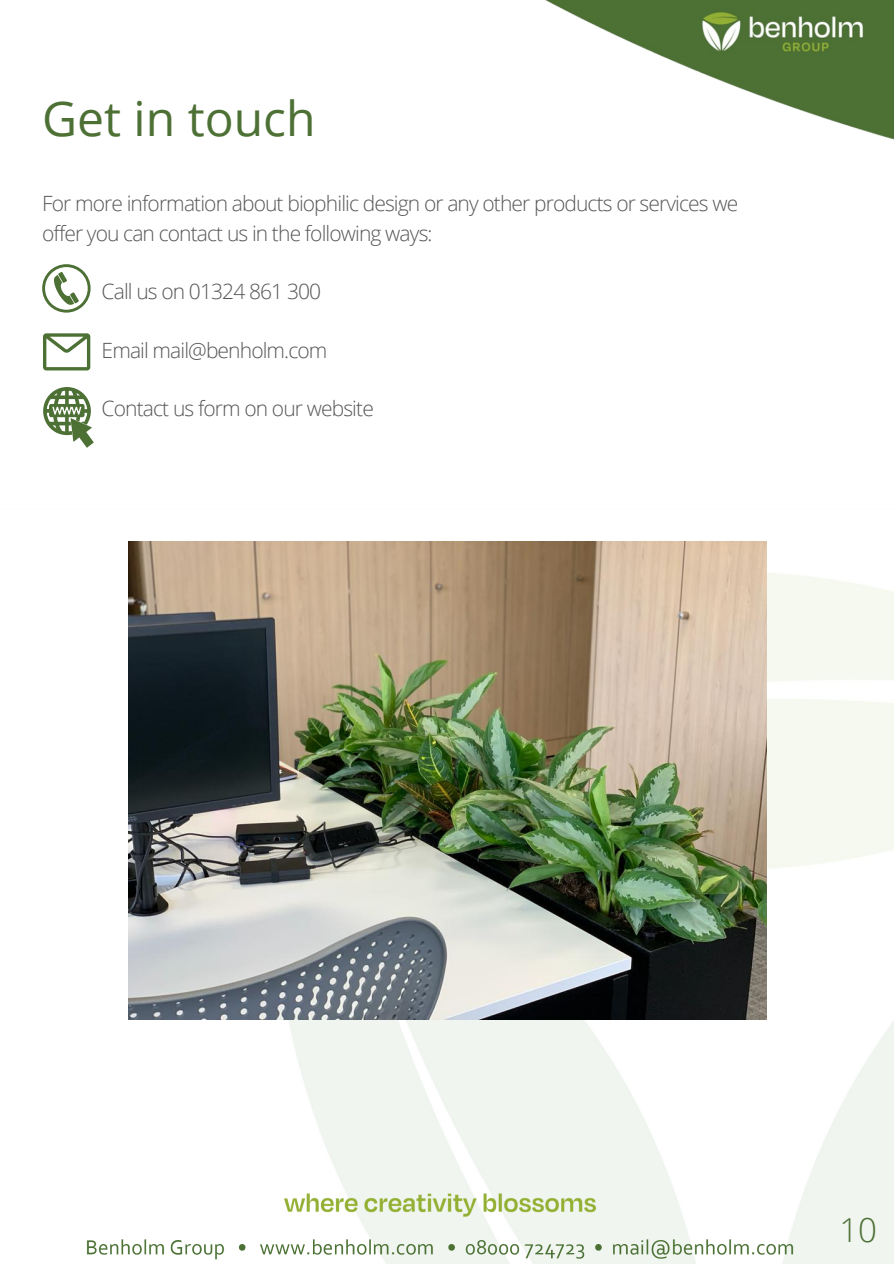
<style>
.page{position:relative;width:894px;height:1264px;background:#fff}
.page>*{position:absolute;margin:0;border:0;box-sizing:border-box;transform-origin:0 0}
.t1{font:48px "Open Sans";color:#4d7035}
.t2{font:300 33px "Open Sans";color:#4d7035}
.t3{font:300 21px/29.2px "Open Sans";letter-spacing:-.04em;color:#575757}
</style>
<div class="page">
<img style="left:45px;top:0;width:848px;height:1263px">
<svg style="left:42px;top:264px;width:49px;height:48px"></svg>
<svg style="left:43px;top:333px;width:47px;height:37px"></svg>
<svg style="left:43px;top:387px;width:51px;height:60px"></svg>
<img style="left:128px;top:541px;width:638px;height:478px">
<p class="t1" style="left:42px;top:85px;width:275px">Get in touch</p>
<p class="t3" style="left:42px;top:189px;width:697px">For more information about biophilic design or any other products or services we offer you can contact us in the following ways:</p>
<p class="t3" style="left:102px;top:276px;width:221px">Call us on 01324 861 300</p>
<p class="t3" style="left:102px;top:335px;width:227px">Email mail@benholm.com</p>
<p class="t3" style="left:102px;top:393px;width:273px">Contact us form on our website</p>
<p class="t2" style="left:839px;top:1206px;width:39px">10</p>
</div>
